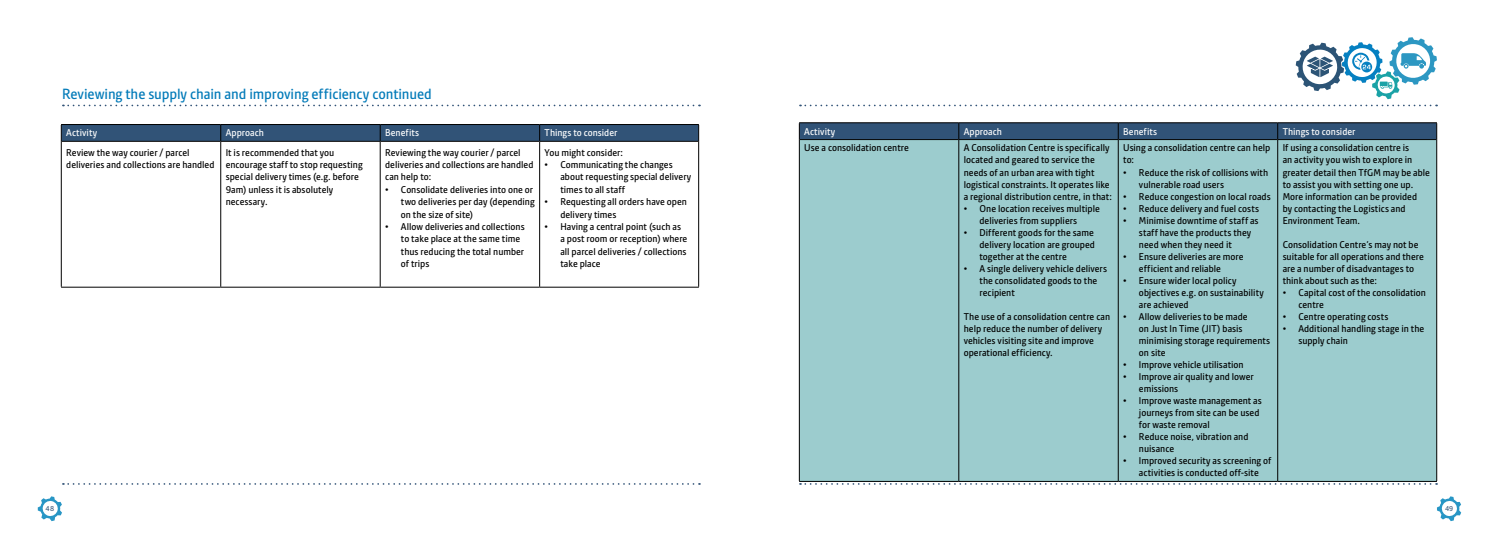
<style>
.page{position:relative;width:1499px;height:546px;background:#fff}
.page>*{position:absolute;margin:0;border:0;box-sizing:border-box;transform-origin:0 0}
.t1{font:14.44px "Pantograph Sans";letter-spacing:-.01em;color:#037bb9}
.t2{font:9.62px/12.1px "Pantograph Sans";color:#000}
.t3{font:9.62px "Pantograph Sans";color:#fff}
.t4{font:7px "Pantograph Sans";color:#315377}
</style>
<div class="page">
<svg style="left:38px;top:496px;width:24px;height:25px"></svg>
<svg style="left:1437px;top:496px;width:23px;height:25px"></svg>
<svg style="left:63px;top:105px;width:637px;height:1px"></svg>
<svg style="left:800px;top:105px;width:636px;height:1px"></svg>
<svg style="left:800px;top:483px;width:636px;height:2px"></svg>
<svg style="left:63px;top:483px;width:637px;height:2px"></svg>
<svg style="left:1295px;top:37px;width:141px;height:62px"></svg>
<svg style="left:62px;top:142px;width:636px;height:145px"></svg>
<hr style="left:61px;top:141px;width:160px;height:1px;background:#000">
<hr style="left:221px;top:141px;width:159px;height:1px;background:#000">
<hr style="left:220px;top:142px;width:1px;height:145px;background:#000">
<hr style="left:380px;top:141px;width:159px;height:1px;background:#000">
<hr style="left:380px;top:142px;width:1px;height:145px;background:#000">
<hr style="left:539px;top:141px;width:159px;height:1px;background:#000">
<hr style="left:539px;top:142px;width:1px;height:145px;background:#000">
<hr style="left:61px;top:287px;width:160px;height:1px;background:#000">
<hr style="left:221px;top:287px;width:159px;height:1px;background:#000">
<hr style="left:380px;top:287px;width:159px;height:1px;background:#000">
<hr style="left:539px;top:287px;width:159px;height:1px;background:#000">
<svg style="left:61px;top:124px;width:638px;height:17px;background:#2d4c6e"></svg>
<hr style="left:61px;top:141px;width:1px;height:146px;background:#000">
<hr style="left:698px;top:141px;width:1px;height:146px;background:#000">
<div style="left:800px;top:140px;width:636px;height:341px;background:#9cccce"></div>
<hr style="left:799px;top:122px;width:159px;height:1px;background:#000">
<hr style="left:958px;top:122px;width:160px;height:1px;background:#000">
<hr style="left:1118px;top:122px;width:159px;height:1px;background:#000">
<hr style="left:1277px;top:122px;width:159px;height:1px;background:#000">
<hr style="left:799px;top:139px;width:159px;height:1px;background:#000">
<hr style="left:958px;top:139px;width:160px;height:1px;background:#000">
<hr style="left:958px;top:140px;width:1px;height:341px;background:#000">
<hr style="left:1118px;top:139px;width:159px;height:1px;background:#000">
<hr style="left:1117px;top:140px;width:1px;height:341px;background:#000">
<hr style="left:1277px;top:139px;width:159px;height:1px;background:#000">
<hr style="left:1277px;top:140px;width:1px;height:341px;background:#000">
<hr style="left:799px;top:481px;width:159px;height:1px;background:#000">
<hr style="left:958px;top:481px;width:160px;height:1px;background:#000">
<hr style="left:1118px;top:481px;width:159px;height:1px;background:#000">
<hr style="left:1277px;top:481px;width:159px;height:1px;background:#000">
<svg style="left:799px;top:123px;width:638px;height:16px;background:#2f5074"></svg>
<hr style="left:799px;top:139px;width:1px;height:342px;background:#000">
<hr style="left:1436px;top:139px;width:1px;height:342px;background:#000">
<h1 class="t1" style="left:62px;top:85px;width:371px">Reviewing the supply chain and improving efficiency continued</h1>
<p class="t3" style="left:66px;top:127px;width:32px">Activity</p>
<p class="t3" style="left:226px;top:127px;width:40px">Approach</p>
<p class="t3" style="left:385px;top:127px;width:35px">Benefits</p>
<p class="t3" style="left:544px;top:127px;width:74px">Things to consider</p>
<p class="t2" style="left:66px;top:146px;width:150px;line-height:12.4px">Review the way courier / parcel deliveries and collections are handled</p>
<p class="t2" style="left:226px;top:146px;width:138px;line-height:12.4px">It is recommended that you encourage staff to stop requesting special delivery times (e.g. before<br>9am) unless it is absolutely necessary.</p>
<p class="t2" style="left:385px;top:146px;width:150px;line-height:12.4px">Reviewing the way courier / parcel deliveries and collections are handled can help to:</p>
<p class="t2" style="left:544px;top:146px;width:80px">You might consider:</p>
<p class="t2" style="left:560px;top:158px;width:132px;line-height:12.4px;text-indent:-16px">• Communicating the changes about requesting special delivery times to all staff</p>
<p class="t2" style="left:560px;top:195px;width:128px;line-height:12.4px;text-indent:-16px">• Requesting all orders have open delivery times</p>
<p class="t2" style="left:560px;top:220px;width:128px;line-height:12.4px;text-indent:-16px">• Having a central point (such as a post room or reception) where all parcel deliveries / collections take place</p>
<p class="t2" style="left:401px;top:183px;width:135px;line-height:12.4px;text-indent:-16px">• Consolidate deliveries into one or two deliveries per day (depending on the size of site)</p>
<p class="t2" style="left:401px;top:220px;width:125px;line-height:12.4px;text-indent:-16px">• Allow deliveries and collections to take place at the same time thus reducing the total number of trips</p>
<p class="t3" style="left:804px;top:125px;width:32px">Activity</p>
<p class="t3" style="left:963px;top:125px;width:40px">Approach</p>
<p class="t3" style="left:1123px;top:125px;width:35px">Benefits</p>
<p class="t3" style="left:1282px;top:125px;width:74px">Things to consider</p>
<p class="t2" style="left:804px;top:142px;width:106px">Use a consolidation centre</p>
<p class="t2" style="left:963px;top:142px;width:149px">A Consolidation Centre is specifically located and geared to service the needs of an urban area with tight logistical constraints. It operates like a regional distribution centre, in that:</p>
<p class="t2" style="left:979px;top:202px;width:122px;text-indent:-16px">• One location receives multiple deliveries from suppliers</p>
<p class="t2" style="left:979px;top:226px;width:117px;text-indent:-16px">• Different goods for the same delivery location are grouped together at the centre</p>
<p class="t2" style="left:979px;top:262px;width:129px;text-indent:-16px">• A single delivery vehicle delivers the consolidated goods to the recipient</p>
<p class="t2" style="left:963px;top:311px;width:148px">The use of a consolidation centre can help reduce the number of delivery vehicles visiting site and improve operational efficiency.</p>
<p class="t2" style="left:1282px;top:142px;width:149px">If using a consolidation centre is<br>an activity you wish to explore in greater detail then TfGM may be able to assist you with setting one up.<br>More information can be provided<br>by contacting the Logistics and<br>Environment Team.</p>
<p class="t2" style="left:1282px;top:238px;width:143px">Consolidation Centre’s may not be suitable for all operations and there are a number of disadvantages to think about such as the:</p>
<p class="t2" style="left:1298px;top:287px;width:129px;text-indent:-16px">• Capital cost of the consolidation centre</p>
<p class="t2" style="left:1282px;top:311px;width:107px">• Centre operating costs</p>
<p class="t2" style="left:1298px;top:323px;width:127px;text-indent:-16px">• Additional handling stage in the supply chain</p>
<p class="t2" style="left:1123px;top:142px;width:149px">Using a consolidation centre can help to:</p>
<p class="t2" style="left:1138px;top:166px;width:131px;text-indent:-16px">• Reduce the risk of collisions with vulnerable road users</p>
<p class="t2" style="left:1123px;top:190px;width:149px">• Reduce congestion on local roads</p>
<p class="t2" style="left:1123px;top:202px;width:137px">• Reduce delivery and fuel costs</p>
<p class="t2" style="left:1138px;top:214px;width:121px;text-indent:-16px">• Minimise downtime of staff as staff have the products they need when they need it</p>
<p class="t2" style="left:1138px;top:250px;width:106px;text-indent:-16px">• Ensure deliveries are more efficient and reliable</p>
<p class="t2" style="left:1138px;top:274px;width:126px;text-indent:-16px">• Ensure wider local policy objectives e.g. on sustainability are achieved</p>
<p class="t2" style="left:1138px;top:310px;width:133px;text-indent:-16px">• Allow deliveries to be made<br>on Just In Time (JIT) basis minimising storage requirements on site</p>
<p class="t2" style="left:1123px;top:358px;width:122px">• Improve vehicle utilisation</p>
<p class="t2" style="left:1138px;top:370px;width:116px;text-indent:-16px">• Improve air quality and lower emissions</p>
<p class="t2" style="left:1138px;top:395px;width:124px;text-indent:-16px">• Improve waste management as journeys from site can be used for waste removal</p>
<p class="t2" style="left:1138px;top:431px;width:111px;text-indent:-16px">• Reduce noise, vibration and nuisance</p>
<p class="t2" style="left:1123px;top:455px;width:150px;text-align:center">• Improved security as screening of activities is conducted off-site</p>
<p class="t4" style="left:46px;top:504px;width:10px">48</p>
<p class="t4" style="left:1444px;top:504px;width:10px">49</p>
</div>
